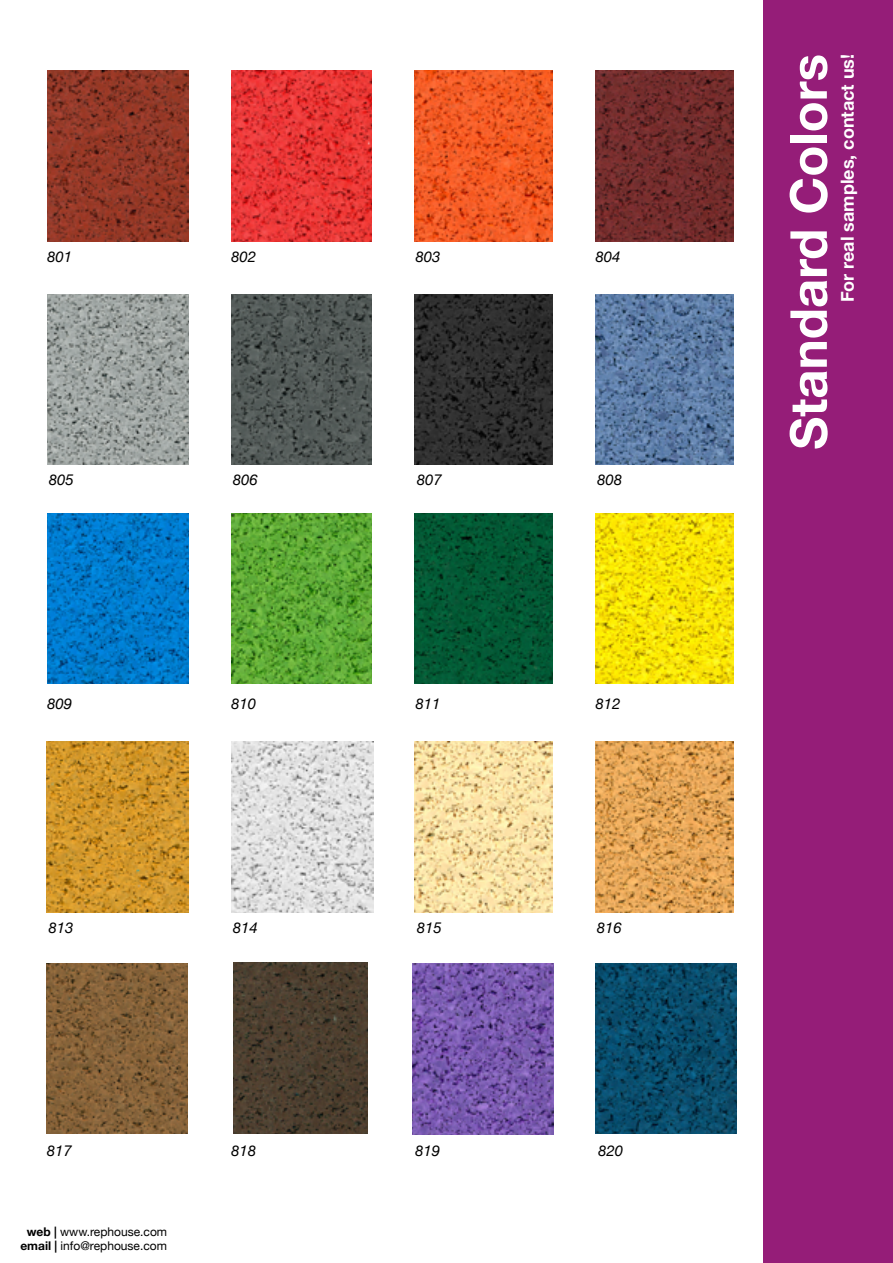
<style>
.page{position:relative;width:893px;height:1263px;background:#fff}
.page>*{position:absolute;margin:0;border:0;box-sizing:border-box;transform-origin:0 0}
.t1{font:700 51px "Helvetica Neue";color:#fff}
.t2{font:700 18px "Helvetica Neue";color:#fff}
.t3{font:italic 15px "Helvetica Neue";color:#000}
.t4{font:12px/14.4px "Helvetica Neue";color:#000;text-align:center}
.s1{font-weight:700}
</style>
<div class="page">
<img style="left:231px;top:71px;width:141px;height:170px">
<img style="left:47px;top:71px;width:141px;height:170px">
<img style="left:415px;top:71px;width:137px;height:170px">
<img style="left:595px;top:71px;width:138px;height:170px">
<img style="left:231px;top:294px;width:141px;height:170px">
<img style="left:47px;top:294px;width:141px;height:170px">
<img style="left:415px;top:294px;width:137px;height:170px">
<img style="left:595px;top:294px;width:138px;height:170px">
<img style="left:231px;top:513px;width:141px;height:171px">
<img style="left:47px;top:513px;width:141px;height:171px">
<img style="left:415px;top:513px;width:137px;height:171px">
<img style="left:595px;top:513px;width:138px;height:171px">
<div style="left:763px;top:0;width:130px;height:1263px;background:#951d78"></div>
<img style="left:232px;top:742px;width:141px;height:170px">
<img style="left:47px;top:742px;width:141px;height:170px">
<img style="left:47px;top:963px;width:141px;height:170px">
<img style="left:234px;top:963px;width:134px;height:170px">
<img style="left:595px;top:742px;width:138px;height:170px">
<img style="left:415px;top:742px;width:137px;height:170px">
<img style="left:413px;top:964px;width:140px;height:170px">
<img style="left:595px;top:963px;width:141px;height:170px">
<p class="t3" style="left:47px;top:245px;width:27px">801</p>
<p class="t3" style="left:231px;top:245px;width:27px">802</p>
<p class="t3" style="left:415px;top:245px;width:27px">803</p>
<p class="t3" style="left:595px;top:245px;width:27px">804</p>
<p class="t3" style="left:49px;top:469px;width:27px">805</p>
<p class="t3" style="left:233px;top:469px;width:27px">806</p>
<p class="t3" style="left:417px;top:469px;width:27px">807</p>
<p class="t3" style="left:597px;top:469px;width:27px">808</p>
<p class="t3" style="left:47px;top:693px;width:27px">809</p>
<p class="t3" style="left:231px;top:693px;width:27px">810</p>
<p class="t3" style="left:415px;top:693px;width:27px">811</p>
<p class="t3" style="left:595px;top:693px;width:27px">812</p>
<p class="t3" style="left:49px;top:916px;width:27px">813</p>
<p class="t3" style="left:233px;top:916px;width:27px">814</p>
<p class="t3" style="left:417px;top:916px;width:27px">815</p>
<p class="t3" style="left:597px;top:916px;width:27px">816</p>
<p class="t3" style="left:47px;top:1140px;width:27px">817</p>
<p class="t3" style="left:231px;top:1140px;width:27px">818</p>
<p class="t3" style="left:415px;top:1140px;width:27px">819</p>
<p class="t3" style="left:598px;top:1139px;width:27px">820</p>
<p class="t4" style="left:20px;top:1225px;width:148px"><span class="s1">web |</span> www.rephouse.com <span class="s1">email |</span> info@rephouse.com</p>
<h1 class="t1" style="left:769px;top:450px;width:397px;rotate:-90deg">Standard Colors</h1>
<p class="t2" style="left:833px;top:302px;width:250px;rotate:-90deg">For real samples, contact us!</p>
</div>
